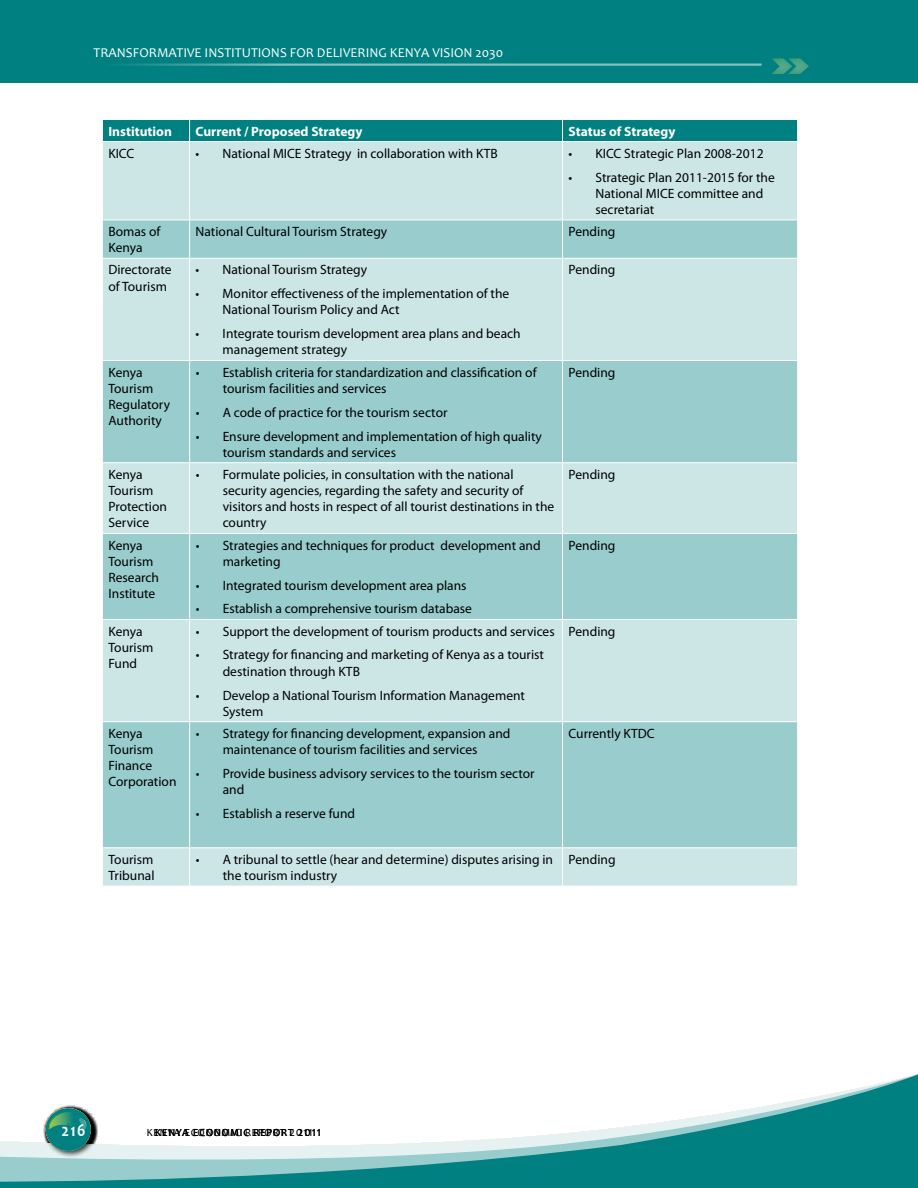
<style>
.page{position:relative;width:918px;height:1188px;background:#fff}
.page>*{position:absolute;margin:0;border:0;box-sizing:border-box;transform-origin:0 0}
.t1{font:700 18px "Candara";letter-spacing:.08em;color:#fff;scale:.88 1}
.t2{font:13.5px/16.2px "Myriad Pro";color:#000}
.t3{font:13.5px "Candara";letter-spacing:.08em;color:#000;scale:.88 1}
.t4{font:13.5px "Candara";color:#fff}
.t5{font:700 13.5px "Myriad Pro";color:#fff}
.t6{font:13.5px "Candara";letter-spacing:.12em;color:#fff;scale:.88 1}
</style>
<div class="page">
<div style="left:0;top:0;width:918px;height:82px;background:#008080"></div>
<svg style="left:0;top:1074px;width:918px;height:114px"></svg>
<div style="left:44px;top:1105px;width:55px;height:53px;background:#000;opacity:.75"></div>
<svg style="left:45px;top:1108px;width:47px;height:43px;background:#328c83"></svg>
<hr style="left:93px;top:64px;width:669px;height:2px;background:#80c0c0">
<svg style="left:772px;top:58px;width:37px;height:16px"></svg>
<div style="left:103px;top:142px;width:694px;height:744px;background:#cce6e6"></div>
<svg style="left:103px;top:221px;width:694px;height:626px;background:#afd7d7"></svg>
<div style="left:102px;top:119px;width:696px;height:22px;background:#008080"></div>
<hr style="left:189px;top:142px;width:1px;height:78px;background:#fff">
<hr style="left:562px;top:142px;width:1px;height:78px;background:#fff">
<hr style="left:102px;top:220px;width:88px;height:1px;background:#fff">
<hr style="left:190px;top:220px;width:373px;height:1px;background:#fff">
<hr style="left:189px;top:220px;width:1px;height:38px;background:#fff">
<hr style="left:563px;top:220px;width:235px;height:1px;background:#fff">
<hr style="left:562px;top:220px;width:1px;height:38px;background:#fff">
<hr style="left:102px;top:258px;width:88px;height:1px;background:#fff">
<hr style="left:190px;top:258px;width:373px;height:1px;background:#fff">
<hr style="left:189px;top:259px;width:1px;height:101px;background:#fff">
<hr style="left:563px;top:258px;width:235px;height:1px;background:#fff">
<hr style="left:562px;top:259px;width:1px;height:101px;background:#fff">
<hr style="left:102px;top:360px;width:88px;height:1px;background:#fff">
<hr style="left:190px;top:360px;width:373px;height:1px;background:#fff">
<hr style="left:189px;top:361px;width:1px;height:101px;background:#fff">
<hr style="left:563px;top:360px;width:235px;height:1px;background:#fff">
<hr style="left:562px;top:361px;width:1px;height:101px;background:#fff">
<hr style="left:102px;top:462px;width:88px;height:1px;background:#fff">
<hr style="left:190px;top:462px;width:373px;height:1px;background:#fff">
<hr style="left:189px;top:463px;width:1px;height:70px;background:#fff">
<hr style="left:563px;top:462px;width:235px;height:1px;background:#fff">
<hr style="left:562px;top:463px;width:1px;height:70px;background:#fff">
<hr style="left:102px;top:533px;width:88px;height:1px;background:#fff">
<hr style="left:190px;top:533px;width:373px;height:1px;background:#fff">
<hr style="left:189px;top:534px;width:1px;height:85px;background:#fff">
<hr style="left:563px;top:533px;width:235px;height:1px;background:#fff">
<hr style="left:562px;top:534px;width:1px;height:85px;background:#fff">
<hr style="left:102px;top:619px;width:88px;height:1px;background:#fff">
<hr style="left:190px;top:619px;width:373px;height:1px;background:#fff">
<hr style="left:189px;top:620px;width:1px;height:101px;background:#fff">
<hr style="left:563px;top:619px;width:235px;height:1px;background:#fff">
<hr style="left:562px;top:620px;width:1px;height:101px;background:#fff">
<hr style="left:102px;top:721px;width:88px;height:1px;background:#fff">
<hr style="left:190px;top:721px;width:373px;height:1px;background:#fff">
<hr style="left:189px;top:722px;width:1px;height:125px;background:#fff">
<hr style="left:563px;top:721px;width:235px;height:1px;background:#fff">
<hr style="left:562px;top:722px;width:1px;height:125px;background:#fff">
<hr style="left:102px;top:847px;width:88px;height:1px;background:#fff">
<hr style="left:190px;top:847px;width:373px;height:1px;background:#fff">
<hr style="left:189px;top:848px;width:1px;height:38px;background:#fff">
<hr style="left:563px;top:847px;width:235px;height:1px;background:#fff">
<hr style="left:562px;top:848px;width:1px;height:38px;background:#fff">
<p class="t4" style="left:94px;top:45px;width:411px">TRANSFORMATIVE INSTITUTIONS FOR DELIVERING KENYA VISION 2030</p>
<p class="t6" style="left:94px;top:45px;width:186px">SECTORAL PERFORMANCE</p>
<p class="t5" style="left:108px;top:122px;width:65px">Institution</p>
<p class="t5" style="left:196px;top:122px;width:168px">Current / Proposed Strategy</p>
<p class="t5" style="left:569px;top:122px;width:108px">Status of Strategy</p>
<p class="t2" style="left:108px;top:145px;width:27px">KICC</p>
<p class="t2" style="left:196px;top:145px;width:304px">• National MICE Strategy in collaboration with KTB</p>
<p class="t2" style="left:569px;top:145px;width:197px">• KICC Strategic Plan 2008-2012</p>
<p class="t2" style="left:596px;top:169px;width:181px;text-indent:-27px">• Strategic Plan 2011-2015 for the<br>National MICE committee and secretariat</p>
<p class="t2" style="left:108px;top:223px;width:54px">Bomas of<br>Kenya</p>
<p class="t2" style="left:196px;top:223px;width:193px">National Cultural Tourism Strategy</p>
<p class="t2" style="left:569px;top:223px;width:48px">Pending</p>
<p class="t2" style="left:108px;top:262px;width:65px">Directorate of Tourism</p>
<p class="t2" style="left:196px;top:262px;width:173px">• National Tourism Strategy</p>
<p class="t2" style="left:223px;top:285px;width:288px;text-indent:-27px">• Monitor effectiveness of the implementation of the<br>National Tourism Policy and Act</p>
<p class="t2" style="left:223px;top:325px;width:300px;text-indent:-27px">• Integrate tourism development area plans and beach management strategy</p>
<p class="t2" style="left:569px;top:262px;width:48px">Pending</p>
<p class="t2" style="left:108px;top:364px;width:63px">Kenya<br>Tourism<br>Regulatory<br>Authority</p>
<p class="t2" style="left:223px;top:364px;width:315px;text-indent:-27px">• Establish criteria for standardization and classification of tourism facilities and services</p>
<p class="t2" style="left:196px;top:404px;width:253px">• A code of practice for the tourism sector</p>
<p class="t2" style="left:223px;top:428px;width:321px;text-indent:-27px">• Ensure development and implementation of high quality tourism standards and services</p>
<p class="t2" style="left:569px;top:364px;width:48px">Pending</p>
<p class="t2" style="left:108px;top:466px;width:60px">Kenya<br>Tourism<br>Protection<br>Service</p>
<p class="t2" style="left:223px;top:466px;width:333px;text-indent:-27px">• Formulate policies, in consultation with the national security agencies, regarding the safety and security of visitors and hosts in respect of all tourist destinations in the country</p>
<p class="t2" style="left:569px;top:466px;width:48px">Pending</p>
<p class="t2" style="left:109px;top:537px;width:52px">Kenya<br>Tourism<br>Research<br>Institute</p>
<p class="t2" style="left:223px;top:537px;width:319px;text-indent:-27px">• Strategies and techniques for product development and marketing</p>
<p class="t2" style="left:569px;top:537px;width:48px">Pending</p>
<p class="t2" style="left:196px;top:577px;width:272px">• Integrated tourism development area plans</p>
<p class="t2" style="left:196px;top:601px;width:278px">• Establish a comprehensive tourism database</p>
<p class="t2" style="left:109px;top:623px;width:46px">Kenya<br>Tourism<br>Fund</p>
<p class="t2" style="left:196px;top:623px;width:361px">• Support the development of tourism products and services</p>
<p class="t2" style="left:223px;top:647px;width:323px;text-indent:-27px">• Strategy for financing and marketing of Kenya as a tourist destination through KTB</p>
<p class="t2" style="left:223px;top:687px;width:304px;text-indent:-27px">• Develop a National Tourism Information Management<br>System</p>
<p class="t2" style="left:109px;top:725px;width:69px">Kenya<br>Tourism<br>Finance<br>Corporation</p>
<p class="t2" style="left:196px;top:725px;width:316px;text-align:center">• Strategy for financing development, expansion and maintenance of tourism facilities and services</p>
<p class="t2" style="left:223px;top:765px;width:313px;text-indent:-27px">• Provide business advisory services to the tourism sector and</p>
<p class="t2" style="left:196px;top:805px;width:161px">• Establish a reserve fund</p>
<p class="t2" style="left:569px;top:623px;width:48px">Pending</p>
<p class="t2" style="left:569px;top:725px;width:88px">Currently KTDC</p>
<p class="t2" style="left:109px;top:851px;width:48px">Tourism<br>Tribunal</p>
<p class="t2" style="left:223px;top:851px;width:332px;text-indent:-27px">• A tribunal to settle (hear and determine) disputes arising in the tourism industry</p>
<p class="t2" style="left:569px;top:851px;width:48px">Pending</p>
<h1 class="t1" style="left:49px;top:1118px;width:29px">216</h1>
<p class="t3" style="left:143px;top:1123px;width:184px">kenya economic report 201</p>
<h1 class="t1" style="left:53px;top:1118px;width:38px">216216</h1>
<p class="t3" style="left:147px;top:1123px;width:190px">kenya economic report 2011</p>
<p class="t3" style="left:155px;top:1123px;width:190px">kenya economic report 2011</p>
</div>
